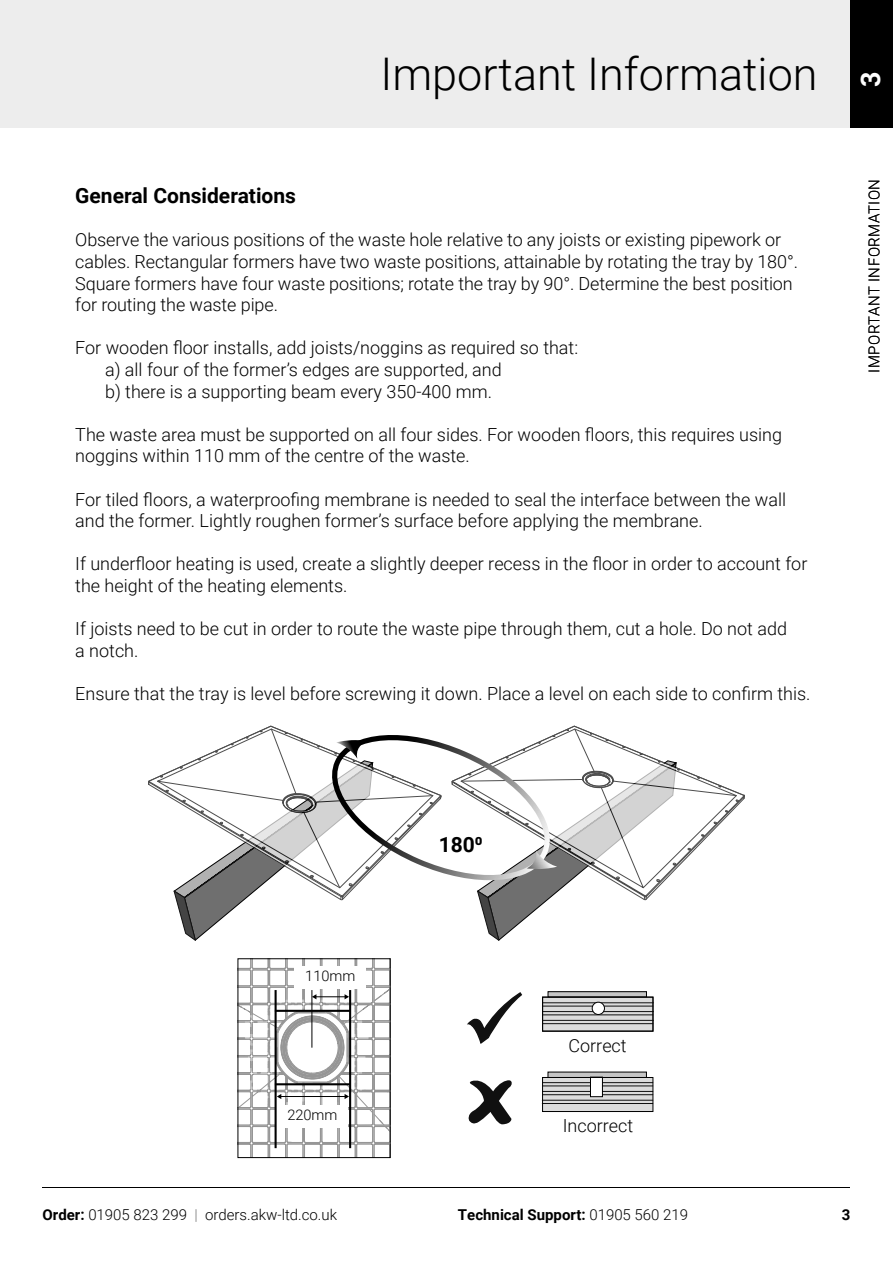
<style>
.page{position:relative;width:893px;height:1263px;background:#fff}
.page>*{position:absolute;margin:0;border:0;box-sizing:border-box;transform-origin:0 0}
.t1{font:300 45px "Roboto";color:#000}
.t2{font:700 27px "Roboto";color:#fdfdfd}
.t3{font:700 21px "Roboto";color:#000}
.t4{font:300 18px/21.6px "Roboto";color:#000}
.t5{font:300 15px "Roboto";color:#000}
.t6{font:700 15px "Roboto";color:#000}
.t7{font:300 15px "Roboto";letter-spacing:.035em;color:#000}
.t8{font:300 14.55px "Roboto";color:#000}
.s1{font-weight:700}
.s2{color:#767676}
.s3{font-weight:300}
</style>
<div class="page">
<div style="left:0;top:0;width:866px;height:128px;background:#ededed"></div>
<div style="left:850px;top:0;width:43px;height:128px;background:#000"></div>
<hr style="left:43px;top:1187px;width:807px;height:1px;background:#000">
<svg style="left:148px;top:725px;width:597px;height:216px"></svg>
<svg style="left:240px;top:959px;width:151px;height:198px"></svg>
<div style="left:276px;top:1105px;width:72px;height:23px;background:#fff"></div>
<div style="left:294px;top:966px;width:72px;height:22px;background:#fff"></div>
<hr style="left:275px;top:990px;width:2px;height:158px;background:#000">
<hr style="left:349px;top:990px;width:2px;height:158px;background:#000">
<hr style="left:312px;top:990px;width:1px;height:58px;background:#000">
<hr style="left:275px;top:1010px;width:75px;height:2px;background:#000">
<hr style="left:275px;top:1083px;width:75px;height:2px;background:#000">
<div style="left:548px;top:992px;width:98px;height:5px;background:#c5c5c5"></div>
<div style="left:548px;top:991px;width:99px;height:6px;border:1px solid #000"></div>
<svg style="left:544px;top:999px;width:107px;height:30px;background:#cfcfcf"></svg>
<hr style="left:543px;top:1023px;width:110px;height:1px;background:#101010">
<hr style="left:543px;top:1020px;width:110px;height:1px;background:#101010">
<hr style="left:543px;top:1014px;width:110px;height:1px;background:#101010">
<hr style="left:543px;top:1011px;width:110px;height:1px;background:#101010">
<hr style="left:543px;top:1006px;width:110px;height:1px;background:#101010">
<hr style="left:543px;top:1002px;width:110px;height:1px;background:#101010">
<div style="left:592px;top:1002px;width:12px;height:12px;background:#fff;border-radius:50%"></div>
<div style="left:592px;top:1002px;width:13px;height:13px;border:1px solid #000;border-radius:50%"></div>
<div style="left:542px;top:997px;width:111px;height:34px;border:1px solid #000"></div>
<svg style="left:544px;top:1079px;width:107px;height:31px;background:#d1d1d1"></svg>
<div style="left:548px;top:1072px;width:98px;height:5px;background:#c5c5c5"></div>
<hr style="left:542px;top:1103px;width:111px;height:1px;background:#101010">
<hr style="left:542px;top:1100px;width:111px;height:1px;background:#101010">
<hr style="left:542px;top:1094px;width:111px;height:1px;background:#101010">
<hr style="left:543px;top:1091px;width:110px;height:1px;background:#101010">
<hr style="left:542px;top:1086px;width:111px;height:1px;background:#101010">
<hr style="left:542px;top:1082px;width:111px;height:1px;background:#101010">
<div style="left:590px;top:1077px;width:12px;height:20px;background:#fff"></div>
<div style="left:590px;top:1077px;width:13px;height:20px;border:1px solid #000"></div>
<div style="left:542px;top:1077px;width:111px;height:35px;border:1px solid #000"></div>
<svg style="left:468px;top:1080px;width:44px;height:45px"></svg>
<svg style="left:467px;top:992px;width:56px;height:52px"></svg>
<h1 class="t1" style="left:380px;top:42px;width:439px">Important Information</h1>
<p class="t3" style="left:75px;top:180px;width:222px">General Considerations</p>
<p class="t4" style="left:75px;top:228px;width:724px">Observe the various positions of the waste hole relative to any joists or existing pipework or cables. Rectangular formers have two waste positions, attainable by rotating the tray by 180°.<br>Square formers have four waste positions; rotate the tray by 90°. Determine the best position for routing the waste pipe.</p>
<p class="t4" style="left:105px;top:336px;width:475px;text-indent:-30px">For wooden floor installs, add joists/noggins as required so that: a) all four of the former’s edges are supported, and<br>b) there is a supporting beam every 350-400 mm.</p>
<p class="t4" style="left:75px;top:423px;width:708px">The waste area must be supported on all four sides. For wooden floors, this requires using noggins within 110 mm of the centre of the waste.</p>
<p class="t4" style="left:75px;top:488px;width:712px">For tiled floors, a waterproofing membrane is needed to seal the interface between the wall and the former. Lightly roughen former’s surface before applying the membrane.</p>
<p class="t4" style="left:75px;top:552px;width:734px">If underfloor heating is used, create a slightly deeper recess in the floor in order to account for the height of the heating elements.</p>
<p class="t4" style="left:75px;top:617px;width:713px">If joists need to be cut in order to route the waste pipe through them, cut a hole. Do not add a notch.</p>
<p class="t4" style="left:75px;top:682px;width:737px">Ensure that the tray is level before screwing it down. Place a level on each side to confirm this.</p>
<h2 class="t2" style="left:852px;top:87px;width:17px;rotate:-90deg">3</h2>
<p class="t7" style="left:864px;top:373px;width:195px;rotate:-90deg">Important Informati on</p>
<p class="t8" style="left:305px;top:965px;width:52px">110mm</p>
<p class="t8" style="left:287px;top:1104px;width:52px">220mm</p>
<p class="t3" style="left:439px;top:830px;width:45px">1800</p>
<p class="t4" style="left:568px;top:1034px;width:60px">Correct</p>
<p class="t4" style="left:563px;top:1114px;width:72px">Incorrect</p>
<p class="t5" style="left:43px;top:1204px;width:296px"><span class="s1">Order:</span> 01905 823 299 <span class="s2">|</span> orders.akw-ltd.co.uk</p>
<p class="t6" style="left:458px;top:1204px;width:232px">Technical Support: <span class="s3">01905 560 219</span></p>
<p class="t6" style="left:842px;top:1204px;width:10px">3</p>
</div>
